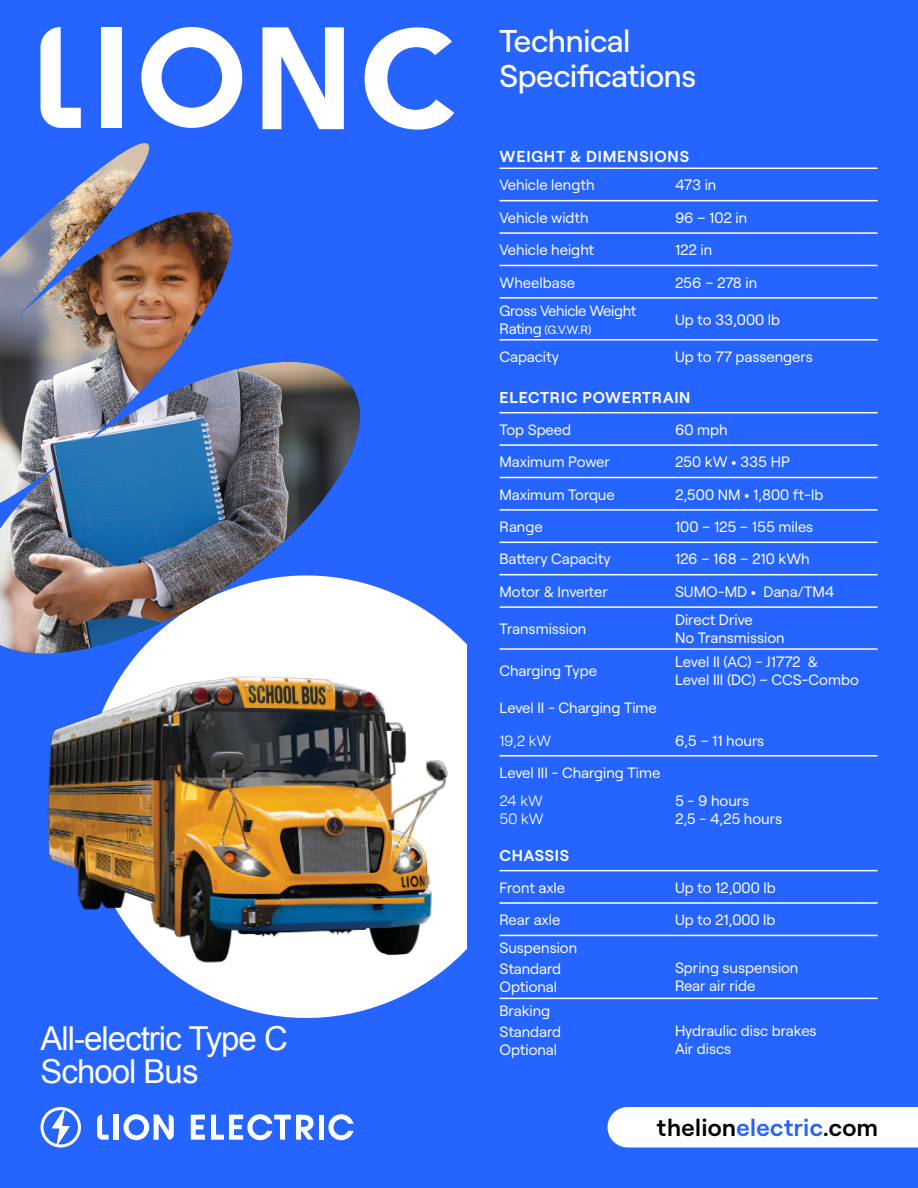
<style>
.page{position:relative;width:918px;height:1188px;background:#2564ff}
.page>*{position:absolute;margin:0;border:0;box-sizing:border-box;transform-origin:0 0}
.t1{font:33px/33px "Arial";letter-spacing:-.03em;color:#fff}
.t2{font:500 31.5px/34.5px "Roobert LE";letter-spacing:-.01em;color:#fff}
.t3{font:600 24px "Roobert LE";letter-spacing:.02em;color:#000}
.t4{font:600 15.9px "Roobert LE";letter-spacing:.05em;color:#fff}
.t5{font:600 15.75px "Roobert LE";letter-spacing:.05em;color:#fff}
.t6{font:15px/18px "Roobert LE";color:#fff}
.t7{font:15px "Roobert LE";letter-spacing:-.02em;color:#fff}
.t8{font:300 15px/18px "Roobert LE";color:#fff}
.t9{font:12px "Roobert LE";color:#fff}
.s1{font-size:15px}
.s2{color:#2564ff}
</style>
<div class="page">
<svg style="left:192px;top:589px;width:274px;height:429px;fill:#fff"></svg>
<div style="left:131px;top:583px;width:251px;height:79px;background:#fff"></div>
<img style="left:0;top:143px;width:366px;height:515px">
<svg style="left:141px;top:27px;width:101px;height:101px"></svg>
<div style="left:101px;top:27px;width:20px;height:101px;background:#fff"></div>
<svg style="left:41px;top:27px;width:40px;height:101px"></svg>
<svg style="left:262px;top:27px;width:82px;height:102px"></svg>
<svg style="left:365px;top:27px;width:89px;height:103px"></svg>
<svg style="left:41px;top:1107px;width:40px;height:41px"></svg>
<div style="left:114px;top:1115px;width:5px;height:25px;background:#fff"></div>
<svg style="left:97px;top:1115px;width:12px;height:25px"></svg>
<svg style="left:124px;top:1114px;width:50px;height:26px"></svg>
<div style="left:319px;top:1115px;width:5px;height:25px;background:#fff"></div>
<svg style="left:191px;top:1115px;width:14px;height:25px"></svg>
<svg style="left:328px;top:1114px;width:26px;height:26px"></svg>
<svg style="left:211px;top:1114px;width:103px;height:26px"></svg>
<div style="left:608px;top:1107px;width:310px;height:41px;background:#fff"></div>
<hr style="left:500px;top:168px;width:175px;height:1px;background:#fff">
<hr style="left:675px;top:168px;width:203px;height:1px;background:#fff">
<hr style="left:500px;top:200px;width:175px;height:1px;background:#fff">
<hr style="left:675px;top:200px;width:203px;height:1px;background:#fff">
<hr style="left:500px;top:232px;width:175px;height:2px;background:#fff">
<hr style="left:675px;top:232px;width:203px;height:2px;background:#fff">
<hr style="left:500px;top:265px;width:175px;height:1px;background:#fff">
<hr style="left:675px;top:265px;width:203px;height:1px;background:#fff">
<hr style="left:500px;top:297px;width:175px;height:2px;background:#fff">
<hr style="left:675px;top:297px;width:203px;height:2px;background:#fff">
<hr style="left:500px;top:339px;width:175px;height:2px;background:#fff">
<hr style="left:675px;top:339px;width:203px;height:2px;background:#fff">
<hr style="left:500px;top:412px;width:175px;height:1px;background:#fff">
<hr style="left:675px;top:412px;width:203px;height:1px;background:#fff">
<hr style="left:500px;top:444px;width:175px;height:2px;background:#fff">
<hr style="left:675px;top:444px;width:203px;height:2px;background:#fff">
<hr style="left:500px;top:477px;width:175px;height:1px;background:#fff">
<hr style="left:675px;top:477px;width:203px;height:1px;background:#fff">
<hr style="left:500px;top:509px;width:175px;height:2px;background:#fff">
<hr style="left:675px;top:509px;width:203px;height:2px;background:#fff">
<hr style="left:500px;top:542px;width:175px;height:1px;background:#fff">
<hr style="left:675px;top:542px;width:203px;height:1px;background:#fff">
<hr style="left:500px;top:574px;width:175px;height:1px;background:#fff">
<hr style="left:675px;top:574px;width:203px;height:1px;background:#fff">
<hr style="left:500px;top:606px;width:175px;height:2px;background:#fff">
<hr style="left:675px;top:606px;width:203px;height:2px;background:#fff">
<hr style="left:500px;top:648px;width:175px;height:2px;background:#fff">
<hr style="left:675px;top:648px;width:203px;height:2px;background:#fff">
<hr style="left:500px;top:755px;width:175px;height:2px;background:#fff">
<hr style="left:675px;top:755px;width:203px;height:2px;background:#fff">
<hr style="left:500px;top:870px;width:175px;height:1px;background:#fff">
<hr style="left:675px;top:870px;width:203px;height:1px;background:#fff">
<hr style="left:500px;top:902px;width:175px;height:2px;background:#fff">
<hr style="left:675px;top:902px;width:203px;height:2px;background:#fff">
<hr style="left:500px;top:935px;width:175px;height:1px;background:#fff">
<hr style="left:675px;top:935px;width:203px;height:1px;background:#fff">
<hr style="left:500px;top:998px;width:175px;height:1px;background:#fff">
<hr style="left:675px;top:998px;width:203px;height:1px;background:#fff">
<img style="left:47px;top:662px;width:420px;height:324px">
<h1 class="t1" style="left:40px;top:1022px;width:249px">All-electric Type C<br>School Bus</h1>
<h2 class="t2" style="left:500px;top:21px;width:198px">Technical<br>Specifications</h2>
<p class="t4" style="left:500px;top:144px;width:191px">WEIGHT &amp; DIMENSIONS</p>
<p class="t6" style="left:500px;top:175px;width:97px">Vehicle length</p>
<p class="t6" style="left:675px;top:175px;width:43px">473 in</p>
<p class="t6" style="left:500px;top:207px;width:91px">Vehicle width</p>
<p class="t6" style="left:675px;top:207px;width:74px">96 – 102 in</p>
<p class="t6" style="left:500px;top:240px;width:96px">Vehicle height</p>
<p class="t6" style="left:675px;top:240px;width:39px">122 in</p>
<p class="t6" style="left:500px;top:272px;width:77px">Wheelbase</p>
<p class="t6" style="left:675px;top:272px;width:84px">256 – 278 in</p>
<p class="t7" style="left:500px;top:299px;width:138px">Gross Vehicle Weight</p>
<p class="t9" style="left:500px;top:321px;width:93px"><span class="s1">Rating</span> (G.V.W.R)</p>
<p class="t6" style="left:675px;top:309px;width:107px">Up to 33,000 lb</p>
<p class="t6" style="left:500px;top:347px;width:61px">Capacity</p>
<p class="t6" style="left:675px;top:347px;width:139px">Up to 77 passengers</p>
<p class="t5" style="left:500px;top:386px;width:193px">ELECTRIC POWERTRAIN</p>
<p class="t6" style="left:500px;top:419px;width:73px">Top Speed</p>
<p class="t6" style="left:675px;top:419px;width:54px">60 mph</p>
<p class="t6" style="left:500px;top:452px;width:112px">Maximum Power</p>
<p class="t6" style="left:675px;top:452px;width:116px">250 kW • 335 HP</p>
<p class="t6" style="left:500px;top:484px;width:117px">Maximum Torque</p>
<p class="t6" style="left:675px;top:484px;width:150px">2,500 NM • 1,800 ft-lb</p>
<p class="t6" style="left:500px;top:517px;width:45px">Range</p>
<p class="t6" style="left:675px;top:517px;width:140px">100 – 125 – 155 miles</p>
<p class="t6" style="left:500px;top:549px;width:113px">Battery Capacity</p>
<p class="t6" style="left:675px;top:549px;width:136px">126 – 168 – 210 kWh</p>
<p class="t6" style="left:500px;top:581px;width:110px">Motor &amp; Inverter</p>
<p class="t6" style="left:675px;top:581px;width:161px">SUMO-MD • Dana/TM4</p>
<p class="t6" style="left:500px;top:619px;width:88px">Transmission</p>
<p class="t6" style="left:675px;top:610px;width:111px">Direct Drive<br>No Transmission</p>
<p class="t6" style="left:500px;top:661px;width:99px">Charging Type</p>
<p class="t6" style="left:675px;top:652px;width:185px">Level II (AC) - J1772 &amp;<br>Level III (DC) – CCS-Combo</p>
<p class="t6" style="left:500px;top:698px;width:159px">Level II - Charging Time</p>
<p class="t8" style="left:500px;top:730px;width:53px">19,2 kW</p>
<p class="t6" style="left:675px;top:730px;width:91px">6,5 – 11 hours</p>
<p class="t6" style="left:500px;top:763px;width:162px">Level III - Charging Time</p>
<p class="t8" style="left:500px;top:791px;width:46px">24 kW<br>50 kW</p>
<p class="t6" style="left:675px;top:791px;width:109px">5 - 9 hours<br>2,5 - 4,25 hours</p>
<p class="t5" style="left:500px;top:844px;width:71px">CHASSIS</p>
<p class="t6" style="left:500px;top:877px;width:67px">Front axle</p>
<p class="t6" style="left:675px;top:877px;width:102px">Up to 12,000 lb</p>
<p class="t6" style="left:500px;top:910px;width:62px">Rear axle</p>
<p class="t6" style="left:675px;top:910px;width:102px">Up to 21,000 lb</p>
<p class="t6" style="left:500px;top:936px;width:79px;line-height:21px">Suspension<br>Standard</p>
<p class="t6" style="left:500px;top:977px;width:59px">Optional</p>
<p class="t6" style="left:675px;top:957px;width:125px">Spring suspension<br>Rear air ride</p>
<p class="t6" style="left:500px;top:999px;width:63px;line-height:21px">Braking<br>Standard</p>
<p class="t6" style="left:500px;top:1040px;width:59px">Optional</p>
<p class="t6" style="left:675px;top:1020px;width:143px">Hydraulic disc brakes<br>Air discs</p>
<h3 class="t3" style="left:656px;top:1109px;width:223px">thelion<span class="s2">electric</span>.com</h3>
</div>
